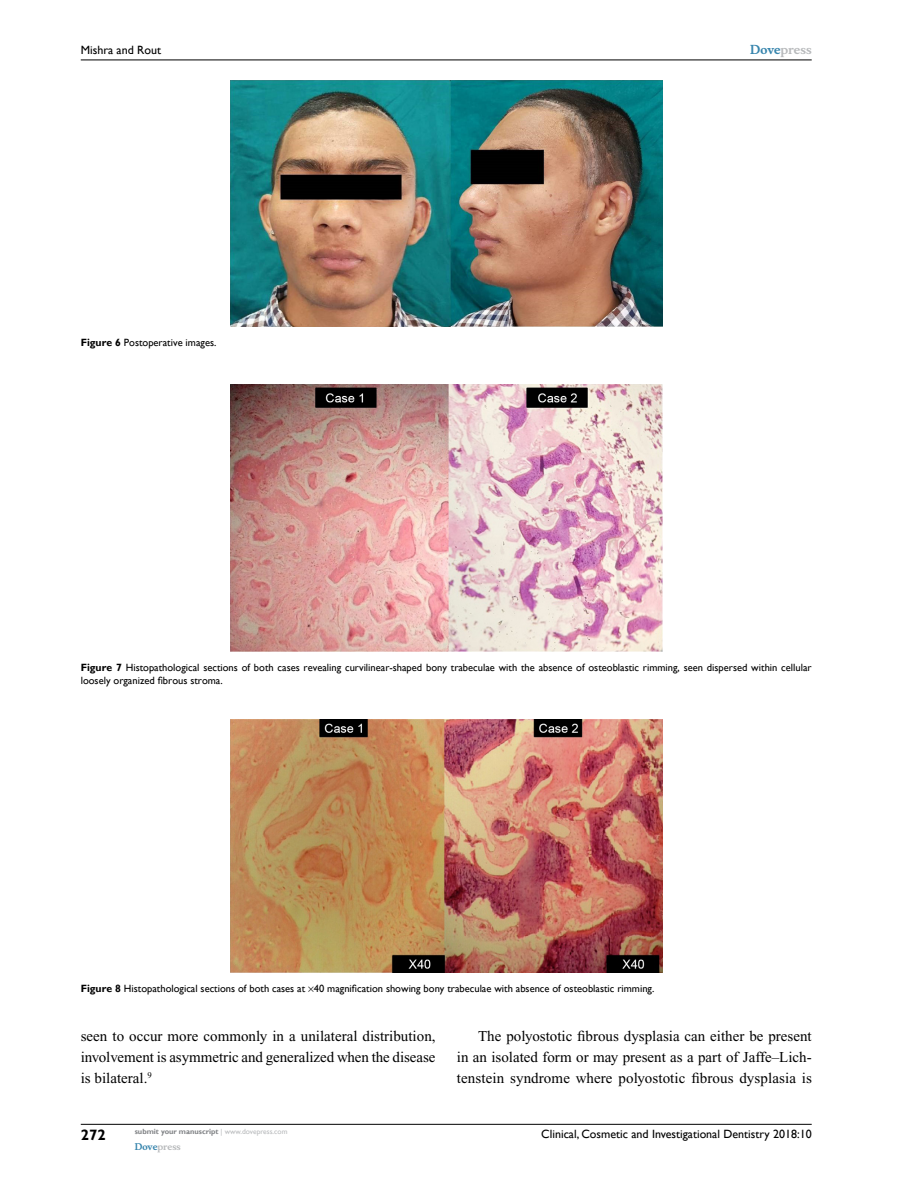
<style>
.page{position:relative;width:918px;height:1188px;background:#fff}
.page>*{position:absolute;margin:0;border:0;box-sizing:border-box;transform-origin:0 0}
.t1{font:15px/21px "Times New Roman";color:#000;text-align:justify}
.t2{font:700 15px "Gill Sans";color:#000}
.t3{font:12px "Gill Sans";color:#000}
.t4{font:700 12px "Musee";color:#b8babc}
.t5{font:10.5px/13.5px "Gill Sans";color:#000}
.t6{font:700 9px "Musee";color:#b8babc}
.t7{font:700 7.5px "Gill Sans";color:#808285}
.s1{font-weight:700}
.s2{color:#3785ad}
.s3{font-weight:400;color:#b8babc}
</style>
<div class="page">
<hr style="left:81px;top:1124px;width:731px;height:1px;background:#000">
<hr style="left:81px;top:60px;width:731px;height:1px;background:#000">
<img style="left:230px;top:81px;width:432px;height:245px">
<img style="left:230px;top:385px;width:432px;height:266px">
<img style="left:230px;top:720px;width:432px;height:252px">
<p class="t3" style="left:81px;top:43px;width:82px">Mishra and Rout</p>
<p class="t5" style="left:81px;top:336px;width:137px"><span class="s1">Figure 6</span> Postoperative images.</p>
<p class="t4" style="left:750px;top:43px;width:63px"><span class="s2">Dove</span>press</p>
<p class="t5" style="left:81px;top:661px;width:732px"><span class="s1">Figure 7</span> Histopathological sections of both cases revealing curvilinear-shaped bony trabeculae with the absence of osteoblastic rimming, seen dispersed within cellular loosely organized fibrous stroma.</p>
<p class="t5" style="left:81px;top:982px;width:575px"><span class="s1">Figure 8</span> Histopathological sections of both cases at 40 magnification showing bony trabeculae with absence of osteoblastic rimming.</p>
<h1 class="t1" style="left:81px;top:1026px;width:356px">seen to occur more commonly in a unilateral distribution, involvement is asymmetric and generalized when the disease is bilateral.<sup>9</sup></h1>
<h1 class="t1" style="left:457px;top:1026px;width:357px;text-indent:21px">The polyostotic fibrous dysplasia can either be present in an isolated form or may present as a part of Jaffe–Lich&shy;tenstein syndrome where polyostotic fibrous dysplasia is</h1>
<h1 class="t2" style="left:81px;top:1126px;width:26px">272</h1>
<p class="t7" style="left:135px;top:1127px;width:154px">submit your manuscript <span class="s3">| www.dovepress.com</span></p>
<p class="t6" style="left:135px;top:1141px;width:48px"><span class="s2">Dove</span>press</p>
<p class="t3" style="left:541px;top:1127px;width:272px">Clinical, Cosmetic and Investigational Dentistry 2018:10</p>
</div>
